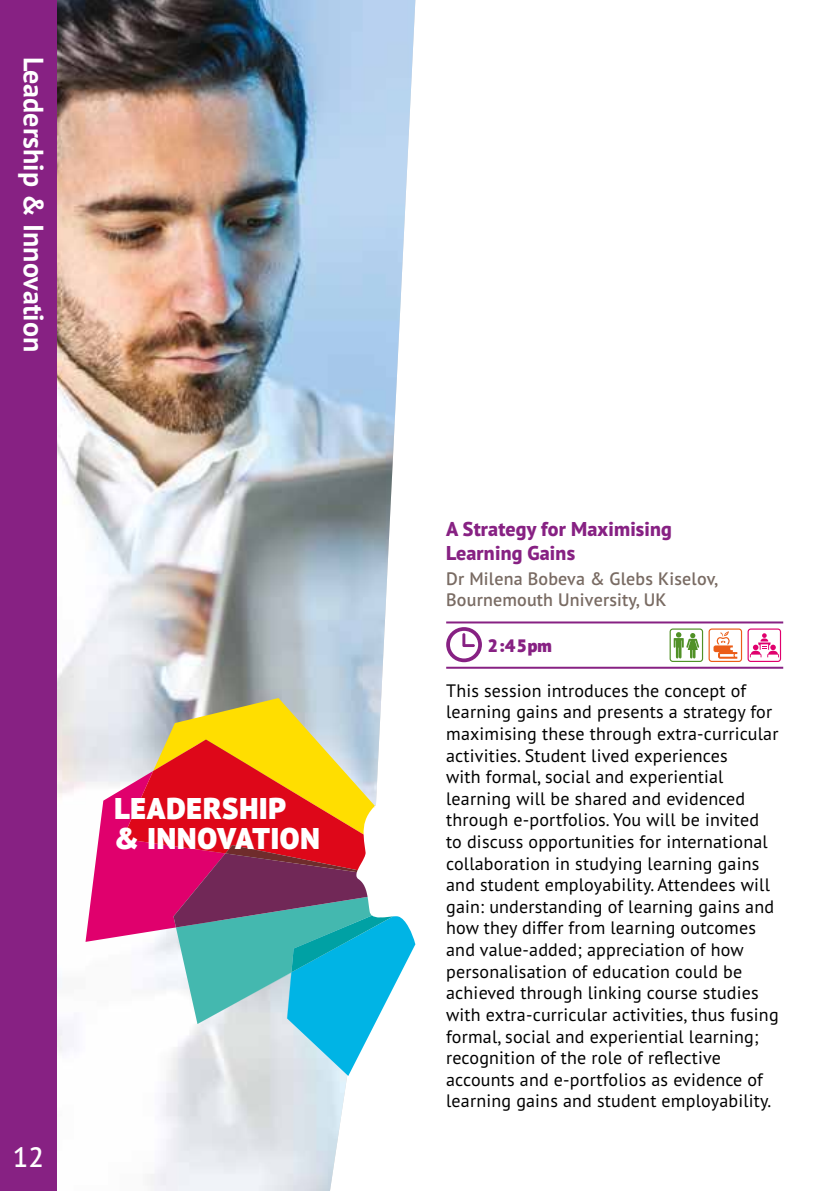
<style>
.page{position:relative;width:840px;height:1191px;background:#fff}
.page>*{position:absolute;margin:0;border:0;box-sizing:border-box;transform-origin:0 0}
.t1{font:900 30px/30px "PT Sans Pro";letter-spacing:.03em;color:#fff}
.t2{font:700 28px "PT Sans Pro";color:#fff}
.t3{font:600 28px "PT Sans Pro";color:#fff}
.t4{font:800 20px/24px "PT Sans Pro";letter-spacing:.01em;color:#872183}
.t5{font:18px/21.6px "PT Sans Pro";letter-spacing:.01em;color:#000}
.t6{font:600 18px/21.6px "PT Sans Pro";letter-spacing:.01em;color:#796b63}
.t7{font:900 18px "PT Sans Pro";color:#872183}
</style>
<div class="page">
<img style="left:57px;top:0;width:358px;height:1191px">
<svg style="left:85px;top:698px;width:331px;height:378px"></svg>
<hr style="left:446px;top:621px;width:336px;height:2px;background:#872183">
<hr style="left:446px;top:666px;width:336px;height:2px;background:#872183">
<svg style="left:446px;top:627px;width:35px;height:35px"></svg>
<div style="left:708px;top:628px;width:33px;height:34px;border:1px solid #eb5d18;border-radius:3px"></div>
<svg style="left:713px;top:631px;width:23px;height:27px"></svg>
<svg style="left:749px;top:633px;width:29px;height:24px"></svg>
<div style="left:747px;top:628px;width:33px;height:34px;border:1px solid #e0006d;border-radius:3px"></div>
<svg style="left:673px;top:632px;width:25px;height:26px"></svg>
<div style="left:669px;top:628px;width:33px;height:34px;border:1px solid #519127;border-radius:3px"></div>
<div style="left:0;top:0;width:57px;height:1191px;background:#872183"></div>
<p class="t2" style="left:52px;top:57px;width:297px;rotate:90deg">Leadership &amp; Innovation</p>
<p class="t1" style="left:114px;top:793px;width:207px">LEADERSHIP<br>&amp; INNOVATION</p>
<p class="t3" style="left:13px;top:1138px;width:33px">12</p>
<p class="t4" style="left:446px;top:517px;width:227px">A Strategy for Maximising<br>Learning Gains</p>
<p class="t6" style="left:446px;top:567px;width:273px">Dr Milena Bobeva &amp; Glebs Kiselov,<br>Bournemouth University, UK</p>
<p class="t7" style="left:487px;top:633px;width:66px">2:45pm</p>
<p class="t5" style="left:446px;top:679px;width:334px">This session introduces the concept of learning gains and presents a strategy for maximising these through extra-curricular activities. Student lived experiences<br>with formal, social and experiential learning will be shared and evidenced through e-portfolios. You will be invited to discuss opportunities for international collaboration in studying learning gains and student employability. Attendees will gain: understanding of learning gains and how they differ from learning outcomes and value-added; appreciation of how personalisation of education could be achieved through linking course studies with extra-curricular activities, thus fusing formal, social and experiential learning; recognition of the role of reflective accounts and e-portfolios as evidence of learning gains and student employability.</p>
</div>
